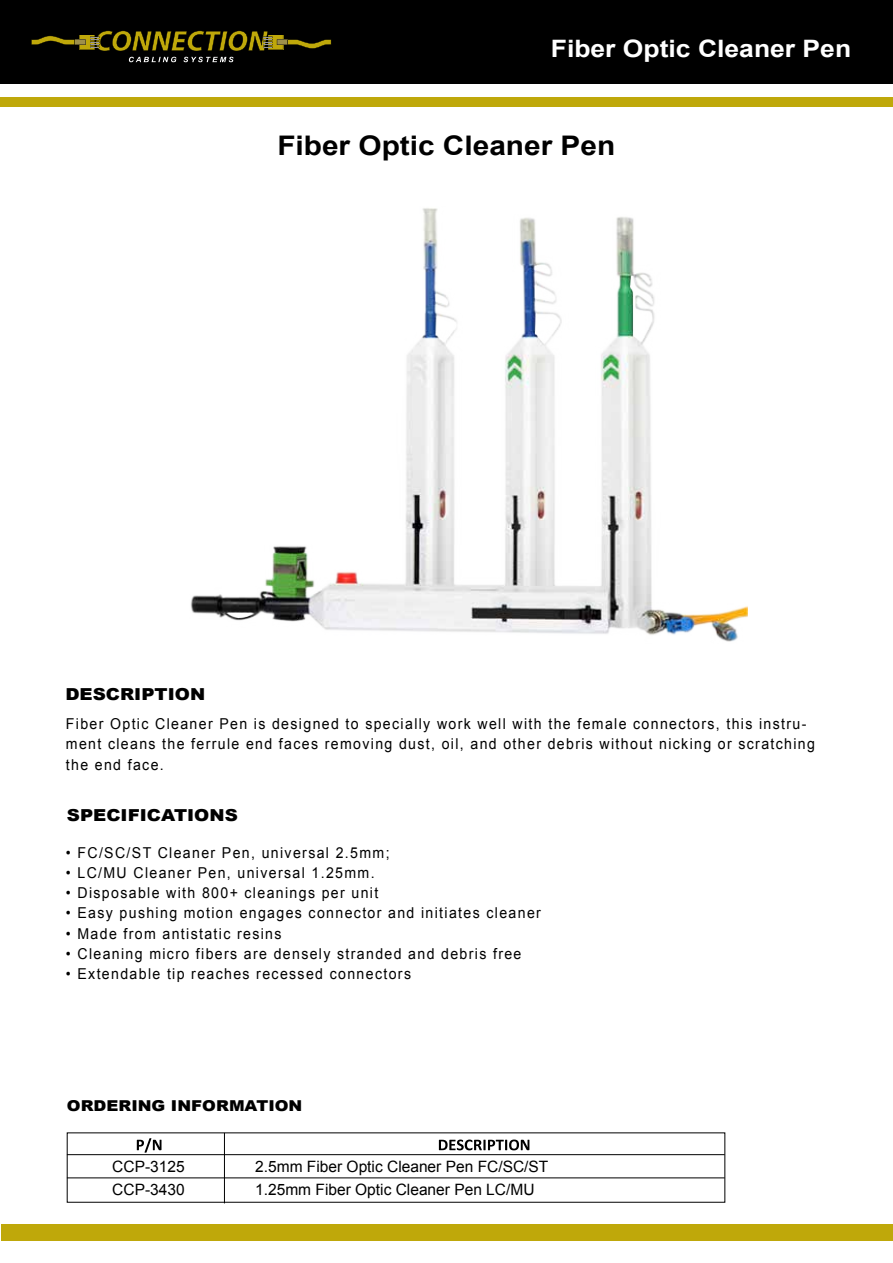
<style>
.page{position:relative;width:893px;height:1263px;background:#fff}
.page>*{position:absolute;margin:0;border:0;box-sizing:border-box;transform-origin:0 0}
.t1{font:700 27px "Arial";color:#000;scale:1.1 1}
.t2{font:700 24px "Arial";color:#fff;scale:1.1 1}
.t3{font:900 16.5px "Arial";color:#000;scale:1.1 1}
.t4{font:15.6px/23.2px "Arial";color:#000}
.t5{font:15px/20.2px "Arial";letter-spacing:.095em;color:#000;scale:.94 1}
.t6{font:900 15px "Arial";color:#000;scale:1.11 1}
</style>
<div class="page">
<div style="left:0;top:0;width:893px;height:84px;background:#000"></div>
<div style="left:0;top:97px;width:893px;height:10px;background:#bfa80a"></div>
<div style="left:1px;top:1224px;width:892px;height:16px;background:#bfa80a"></div>
<svg style="left:31px;top:31px;width:300px;height:20px"></svg>
<svg style="left:129px;top:57px;width:47px;height:5px"></svg>
<svg style="left:183px;top:57px;width:51px;height:5px"></svg>
<svg style="left:137px;top:1138px;width:24px;height:15px"></svg>
<svg style="left:439px;top:1140px;width:90px;height:10px"></svg>
<hr style="left:67px;top:1154px;width:658px;height:1px;background:#000">
<hr style="left:67px;top:1178px;width:658px;height:1px;background:#000">
<hr style="left:224px;top:1133px;width:1px;height:70px;background:#000">
<img style="left:191px;top:208px;width:556px;height:434px">
<h2 class="t2" style="left:551px;top:32px;width:275px">Fiber Optic Cleaner Pen</h2>
<h1 class="t1" style="left:277px;top:127px;width:309px">Fiber Optic Cleaner Pen</h1>
<p class="t3" style="left:65px;top:682px;width:129px">DESCRIPTION</p>
<p class="t5" style="left:66px;top:714px;width:798px">Fiber Optic Cleaner Pen is designed to specially work well with the female connectors, this instru&shy;ment cleans the ferrule end faces removing dust, oil, and other debris without nicking or scratching the end face.</p>
<p class="t3" style="left:67px;top:803px;width:157px">SPECIFICATIONS</p>
<p class="t5" style="left:66px;top:842px;width:346px">• FC/SC/ST Cleaner Pen, universal 2.5mm;</p>
<p class="t5" style="left:66px;top:863px;width:330px">• LC/MU Cleaner Pen, universal 1.25mm.</p>
<p class="t5" style="left:66px;top:883px;width:334px">• Disposable with 800+ cleanings per unit</p>
<p class="t5" style="left:66px;top:903px;width:507px">• Easy pushing motion engages connector and initiates cleaner</p>
<p class="t5" style="left:66px;top:924px;width:231px">• Made from antistatic resins</p>
<p class="t5" style="left:66px;top:944px;width:486px">• Cleaning micro fibers are densely stranded and debris free</p>
<p class="t5" style="left:66px;top:964px;width:369px">• Extendable tip reaches recessed connectors</p>
<p class="t6" style="left:67px;top:1095px;width:214px">ORDERING INFORMATION</p>
<p class="t4" style="left:112px;top:1155px;width:74px">CCP-3125<br>CCP-3430</p>
<p class="t4" style="left:255px;top:1155px;width:295px">2.5mm Fiber Optic Cleaner Pen FC/SC/ST<br>1.25mm Fiber Optic Cleaner Pen LC/MU</p>
</div>
